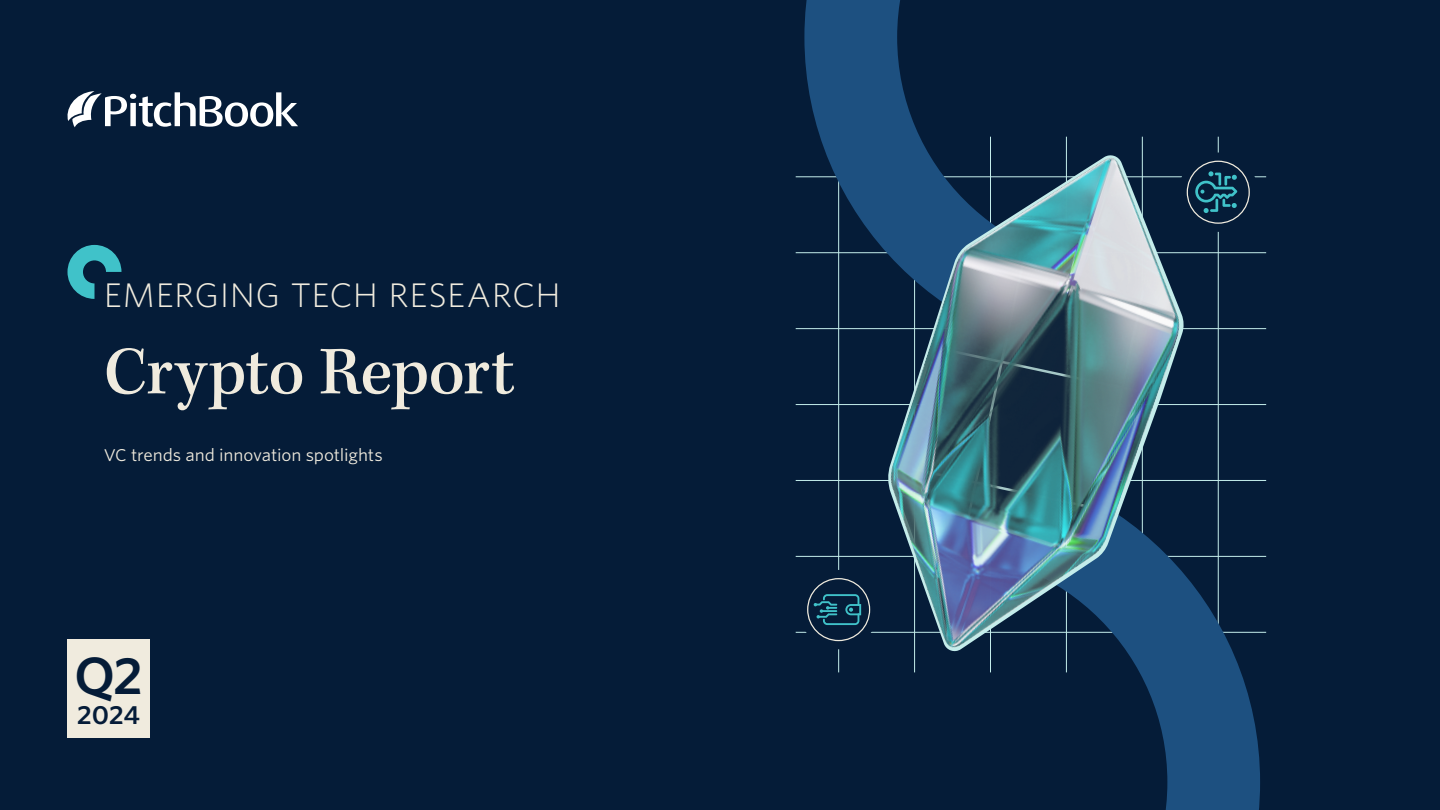
<style>
.page{position:relative;width:1440px;height:810px;background:#051c38}
.page>*{position:absolute;margin:0;border:0;box-sizing:border-box;transform-origin:0 0}
.ETR_Cover_title{font:500 70px "Kepler Std";letter-spacing:-.015em;color:#f0ebde}
.ETR_Cover_quarter_tag_-_quarter{font:600 50px "Whitney S Sm";color:#051c38}
.t1{font:300 32.5px "Whitney S Sm";letter-spacing:.01em;color:#f0ebde}
.ETR_Cover_quarter_tag_-_year{font:600 25px "Whitney S Sm";color:#051c38}
.ETR_Cover_H2{font:16.25px "Whitney S Sm";letter-spacing:-.01em;color:#f0ebde}
</style>
<div class="page">
<svg style="left:1157px;top:716px;width:103px;height:94px;background:#1a4b79"></svg>
<div style="left:804px;top:0;width:99px;height:88px;background:#1d5080"></div>
<img style="left:795px;top:88px;width:472px;height:628px">
<div style="left:1179px;top:153px;width:79px;height:79px;border:18px solid #051c38;border-radius:50%"></div>
<div style="left:1187px;top:161px;width:62px;height:62px;background:#051c38;border-radius:50%"></div>
<div style="left:1187px;top:161px;width:63px;height:63px;border:1px solid #f0ebde;border-radius:50%"></div>
<svg style="left:1195px;top:171px;width:42px;height:42px"></svg>
<div style="left:799px;top:570px;width:79px;height:79px;border:18px solid #051c38;border-radius:50%"></div>
<div style="left:808px;top:579px;width:62px;height:62px;background:#051c38;border-radius:50%"></div>
<div style="left:807px;top:578px;width:63px;height:63px;border:1px solid #f0ebde;border-radius:50%"></div>
<svg style="left:814px;top:594px;width:47px;height:31px"></svg>
<svg style="left:68px;top:91px;width:230px;height:36px"></svg>
<div style="left:68px;top:640px;width:82px;height:98px;background:#f0ebde"></div>
<svg style="left:68px;top:245px;width:53px;height:54px"></svg>
<h3 class="t1" style="left:104px;top:272px;width:459px">EMERGING TECH RESEARCH</h3>
<p class="ETR_Cover_title" style="left:104px;top:332px;width:412px">Crypto Report</p>
<p class="ETR_Cover_H2" style="left:104px;top:443px;width:280px">VC trends and innovation spotlights</p>
<p class="ETR_Cover_quarter_tag_-_quarter" style="left:74px;top:641px;width:70px">Q2</p>
<p class="ETR_Cover_quarter_tag_-_year" style="left:77px;top:697px;width:65px">2024</p>
</div>
